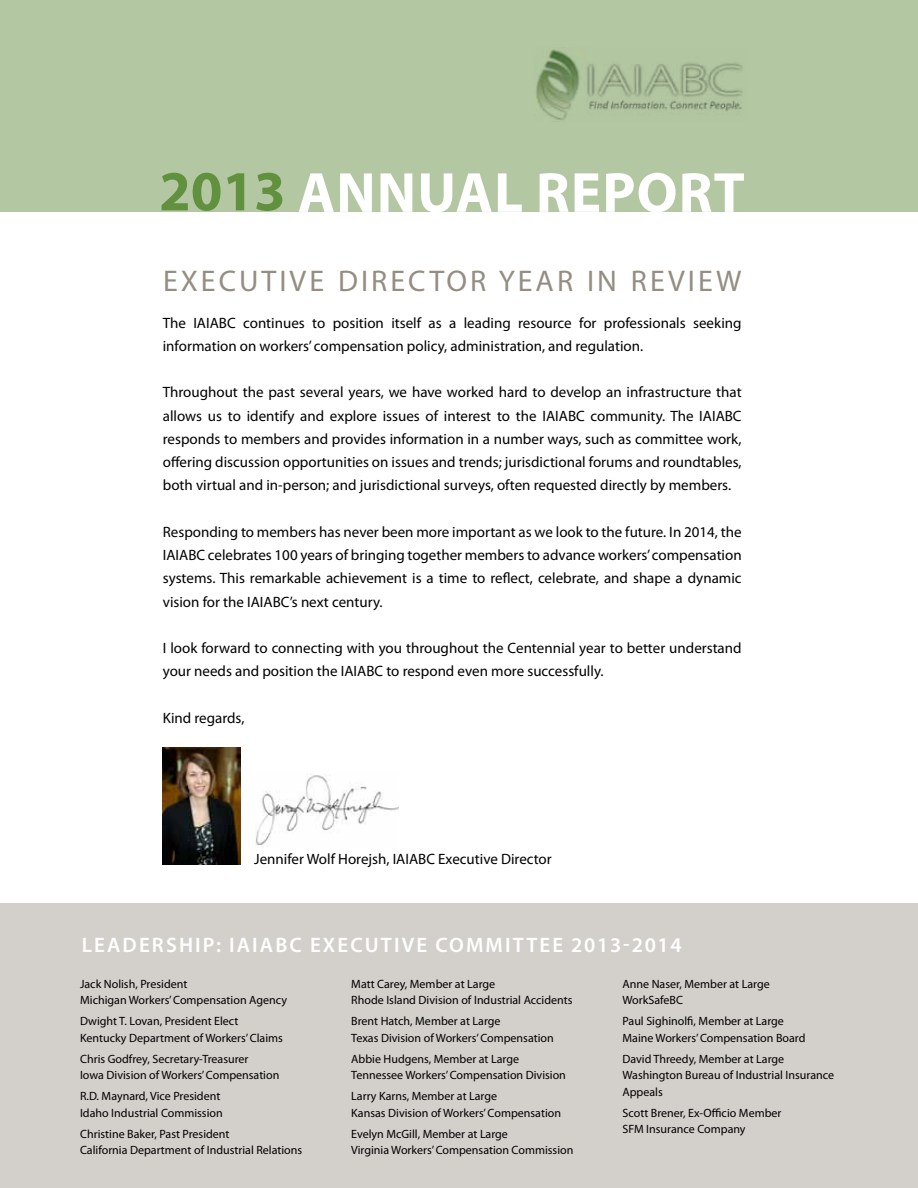
<style>
.page{position:relative;width:918px;height:1188px;background:#fff}
.page>*{position:absolute;margin:0;border:0;box-sizing:border-box;transform-origin:0 0}
.t1{font:700 57px "Myriad Pro";letter-spacing:.02em;color:#fff}
.t2{font:30px "Myriad Pro";letter-spacing:.1em;color:#948e82}
.t3{font:600 21px "Myriad Pro";letter-spacing:.1em;color:#fff}
.t4{font:15px/23.2px "Myriad Pro";color:#000}
.t5{font:12px/16.5px "Myriad Pro";color:#000}
.s1{color:#61913e}
</style>
<div class="page">
<div style="left:0;top:904px;width:918px;height:284px;background:#d3cfcb"></div>
<div style="left:0;top:0;width:918px;height:211px;background:#b3c8a2"></div>
<img style="left:163px;top:747px;width:78px;height:117px">
<img style="left:255px;top:774px;width:144px;height:74px">
<img style="left:536px;top:47px;width:207px;height:73px">
<h1 class="t1" style="left:159px;top:155px;width:587px"><span class="s1">2013</span> ANNUAL REPORT</h1>
<h2 class="t2" style="left:163px;top:262px;width:580px">executive director year in review</h2>
<p class="t4" style="left:163px;top:311px;width:38px">The IAIA</p>
<p class="t4" style="left:163px;top:311px;width:580px;text-indent:56px">BC continues to position itself as a leading resource for professionals seeking information on workers’ compensation policy, administration, and regulation.</p>
<p class="t4" style="left:163px;top:380px;width:580px">Throughout the past several years, we have worked hard to develop an infrastructure that allows us to identify and explore issues of interest to the IAIA</p>
<p class="t4" style="left:568px;top:404px;width:139px">BC community. The IAIA</p>
<p class="t4" style="left:163px;top:404px;width:580px;text-align:justify;text-indent:562px">BC responds to members and provides information in a number ways, such as committee work, offering discussion opportunities on issues and trends; jurisdictional forums and roundtables, both virtual and in-person; and jurisdictional surveys, often requested directly by members.</p>
<p class="t4" style="left:163px;top:520px;width:580px">Responding to members has never been more important as we look to the future. I n 2014, the<br>IAIA</p>
<p class="t4" style="left:163px;top:543px;width:580px;text-align:justify;text-indent:26px">BC celebrates 100 years of bringing together members to advance workers’ compensation systems. This remarkable achievement is a time to reflect, celebrate, and shape a dynamic vision for the IAIA</p>
<p class="t4" style="left:273px;top:590px;width:111px">BC’s next century.</p>
<p class="t4" style="left:163px;top:636px;width:580px">I look forward to connecting with you throughout the Centennial year to better understand your needs and position the IAIA</p>
<p class="t4" style="left:366px;top:659px;width:239px">BC to respond even more successfully.</p>
<p class="t4" style="left:163px;top:706px;width:83px">Kind regards,</p>
<p class="t4" style="left:254px;top:847px;width:146px">Jennifer Wolf Horejsh, IAIA</p>
<p class="t4" style="left:418px;top:847px;width:135px">BC Executive Director</p>
<h3 class="t3" style="left:82px;top:932px;width:159px">LEADERSHIP: IAIA</h3>
<h3 class="t3" style="left:275px;top:932px;width:408px">BC EXECUTIVE COMMITTEE 2013-2014</h3>
<p class="t5" style="left:80px;top:975px;width:208px">Jack Nolish, President<br>Michigan Workers’ Compensation Agency</p>
<p class="t5" style="left:80px;top:1013px;width:204px">Dwight T. Lovan, President Elect<br>Kentucky Department of Workers’ Claims</p>
<p class="t5" style="left:80px;top:1050px;width:201px">Chris Godfrey, Secretary-Treasurer<br>Iowa Division of Workers’ Compensation</p>
<p class="t5" style="left:80px;top:1088px;width:144px">R.D. Maynard, Vice President<br>Idaho I ndustrial Commission</p>
<p class="t5" style="left:80px;top:1125px;width:224px">Christine Baker, Past President<br>California Department of I ndustrial Relations</p>
<p class="t5" style="left:351px;top:975px;width:223px">Matt Carey, Member at Large<br>Rhode Island Division of I ndustrial Accidents</p>
<p class="t5" style="left:351px;top:1013px;width:204px">Brent Hatch, Member at Large<br>Texas Division of Workers’ Compensation</p>
<p class="t5" style="left:351px;top:1050px;width:216px">Abbie Hudgens, Member at Large<br>Tennessee Workers’ Compensation Division</p>
<p class="t5" style="left:351px;top:1088px;width:211px">Larry Karns, Member at Large<br>Kansas Division of Workers’ Compensation</p>
<p class="t5" style="left:351px;top:1125px;width:224px">Evelyn McGill, Member at Large<br>Virginia Workers’ Compensation Commission</p>
<p class="t5" style="left:622px;top:975px;width:149px">Anne Naser, Member at Large<br>WorkSafeBC</p>
<p class="t5" style="left:622px;top:1013px;width:184px">Paul Sighinolfi, Member at Large<br>Maine Workers’ Compensation Board</p>
<p class="t5" style="left:622px;top:1050px;width:213px">David Threedy, Member at Large<br>Washington Bureau of I ndustrial I nsurance<br>Appeals</p>
<p class="t5" style="left:623px;top:1104px;width:160px">Scott Brener, Ex-Officio Member<br>SFM I nsurance Company</p>
</div>
